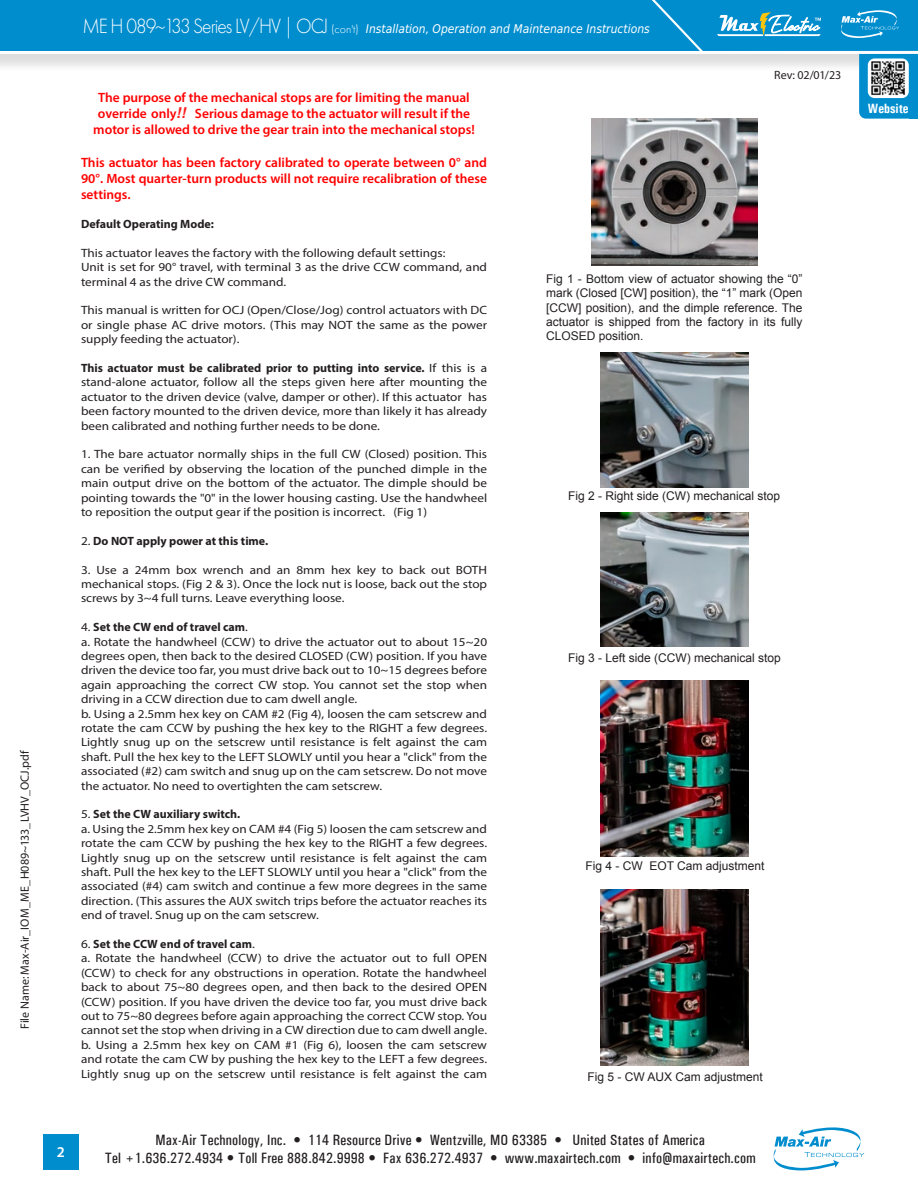
<style>
.page{position:relative;width:918px;height:1188px;background:#fff}
.page>*{position:absolute;margin:0;border:0;box-sizing:border-box;transform-origin:0 0}
.t1{font:500 condensed 15px/18px "Univers";letter-spacing:.01em;color:#231f20;text-align:center}
.t2{font:600 15px "Myriad Pro";color:#fff}
.t3{font:600 13.5px/16.2px "Myriad Pro";color:#f00;text-align:center}
.t4{font:700 condensed 13.5px "Univers";color:#fff}
.t5{font:12px/14.4px "Myriad Pro";color:#231f20;text-align:justify;scale:1.1 1}
.t6{font:12px/14.4px "Arial";color:#231f20;text-align:justify}
.t7{font:700 12px "Myriad Pro";color:#231f20}
.Heading2{font:italic 12px "DejaVu Sans Condensed";color:#fff}
.t8{font:12px "Myriad Pro";color:#231f20}
.s1{font-family:"Futura PT";font-weight:300;font-style:normal;font-size:21.45px}
.s2{font-family:"Futura PT";font-weight:300;font-style:normal}
.s3{font-family:"Arial";font-weight:700;font-style:italic;font-size:15px;color:#fc1f20}
.s4{font-weight:700}
.s5{font-weight:400}
</style>
<div class="page">
<div style="left:0;top:0;width:918px;height:73px;background:#231f20;opacity:.15"></div>
<div style="left:0;top:0;width:546px;height:54px;background:#008dce"></div>
<div style="left:859px;top:38px;width:59px;height:81px;background:#008dce;border-radius:7px"></div>
<img style="left:868px;top:58px;width:41px;height:40px">
<div style="left:909px;top:39px;width:9px;height:80px;background:#008dce"></div>
<svg style="left:546px;top:0;width:372px;height:56px"></svg>
<svg style="left:774px;top:1128px;width:90px;height:42px"></svg>
<div style="left:43px;top:1134px;width:35px;height:35px;background:#008dce"></div>
<img style="left:592px;top:119px;width:166px;height:147px">
<img style="left:601px;top:680px;width:148px;height:176px">
<img style="left:601px;top:890px;width:148px;height:176px">
<img style="left:601px;top:512px;width:148px;height:135px">
<img style="left:601px;top:353px;width:148px;height:135px">
<p class="t8" style="left:17px;top:1029px;width:281px;rotate:-90deg">File Name: Max-Air_IOM_ME_H089~133_LVHV_OCJ.pdf</p>
<p class="Heading2" style="left:82px;top:20px;width:569px"><span class="s1">ME H 089~133 Series LV/HV | OCJ</span> <span class="s2">(con't)</span> Installation, Operation and Maintenance Instructions</p>
<p class="t8" style="left:774px;top:67px;width:69px">Rev: 02/01/23</p>
<p class="t3" style="left:93px;top:89px;width:383px">The purpose of the mechanical stops are for limiting the manual override only<span class="s3">!!</span> Serious damage to the actuator will result if the motor is allowed to drive the gear train into the mechanical stops!</p>
<p class="t3" style="left:81px;top:154px;width:408px;text-align:justify">This actuator has been factory calibrated to operate between 0° and 90°. Most quarter-turn products will not require recalibration of these settings.</p>
<p class="t7" style="left:81px;top:216px;width:135px">Default Operating Mode:</p>
<p class="t5" style="left:81px;top:245px;width:333px">This actuator leaves the factory with the following default settings:</p>
<p class="t5" style="left:81px;top:260px;width:371px">Unit is set for 90° travel, with terminal 3 as the drive CCW command, and terminal 4 as the drive CW command.</p>
<p class="t5" style="left:81px;top:303px;width:371px">This manual is written for OCJ (Open/Close/Jog) control actuators with DC or single phase AC drive motors. (This may NOT the same as the power supply feeding the actuator).</p>
<p class="t5" style="left:81px;top:361px;width:371px"><span class="s4">This actuator must be calibrated prior to putting into service.</span> If this is a stand-alone actuator, follow all the steps given here after mounting the actuator to the driven device (valve, damper or other). If this actuator has been factory mounted to the driven device, more than likely it has already been calibrated and nothing further needs to be done.</p>
<p class="t5" style="left:81px;top:447px;width:371px">1. The bare actuator normally ships in the full CW (Closed) position. This can be verified by observing the location of the punched dimple in the main output drive on the bottom of the actuator. The dimple should be pointing towards the "0" in the lower housing casting. Use the handwheel to reposition the output gear if the position is incorrect. (Fig 1)</p>
<p class="t7" style="left:81px;top:533px;width:189px"><span class="s5">2.</span> Do NOT apply power at this time.</p>
<p class="t5" style="left:81px;top:562px;width:371px">3. Use a 24mm box wrench and an 8mm hex key to back out BOTH mechanical stops. (Fig 2 &amp; 3). Once the lock nut is loose, back out the stop screws by 3~4 full turns. Leave everything loose.</p>
<p class="t7" style="left:81px;top:619px;width:169px"><span class="s5">4.</span> Set the CW end of travel cam<span class="s5">.</span></p>
<p class="t5" style="left:81px;top:634px;width:371px">a. Rotate the handwheel (CCW) to drive the actuator out to about 15~20 degrees open, then back to the desired CLOSED (CW) position. If you have driven the device too far, you must drive back out to 10~15 degrees before again approaching the correct CW stop. You cannot set the stop when driving in a CCW direction due to cam dwell angle.</p>
<p class="t5" style="left:81px;top:706px;width:371px">b. Using a 2.5mm hex key on CAM #2 (Fig 4), loosen the cam setscrew and rotate the cam CCW by pushing the hex key to the RIGHT a few degrees.<br>Lightly snug up on the setscrew until resistance is felt against the cam shaft. Pull the hex key to the LEFT SLOWLY until you hear a "click" from the associated (#2) cam switch and snug up on the cam setscrew. Do not move the actuator. No need to overtighten the cam setscrew.</p>
<p class="t7" style="left:81px;top:807px;width:161px"><span class="s5">5.</span> Set the CW auxiliary switch.</p>
<p class="t5" style="left:81px;top:821px;width:371px">a. Using the 2.5mm hex key on CAM #4 (Fig 5) loosen the cam setscrew and rotate the cam CCW by pushing the hex key to the RIGHT a few degrees.<br>Lightly snug up on the setscrew until resistance is felt against the cam shaft. Pull the hex key to the LEFT SLOWLY until you hear a "click" from the associated (#4) cam switch and continue a few more degrees in the same direction. (This assures the AUX switch trips before the actuator reaches its end of travel. Snug up on the cam setscrew.</p>
<p class="t7" style="left:81px;top:936px;width:175px"><span class="s5">6.</span> Set the CCW end of travel cam<span class="s5">.</span></p>
<p class="t5" style="left:81px;top:951px;width:371px">a. Rotate the handwheel (CCW) to drive the actuator out to full OPEN (CCW) to check for any obstructions in operation. Rotate the handwheel back to about 75~80 degrees open, and then back to the desired OPEN (CCW) position. If you have driven the device too far, you must drive back out to 75~80 degrees before again approaching the correct CCW stop. You cannot set the stop when driving in a CW direction due to cam dwell angle.</p>
<p class="t5" style="left:81px;top:1037px;width:371px">b. Using a 2.5mm hex key on CAM #1 (Fig 6), loosen the cam setscrew and rotate the cam CW by pushing the hex key to the LEFT a few degrees.<br>Lightly snug up on the setscrew until resistance is felt against the cam</p>
<p class="t6" style="left:546px;top:272px;width:258px">Fig 1 - Bottom view of actuator showing the “0” mark (Closed [CW] position), the “1” mark (Open [CCW] position), and the dimple reference. The actuator is shipped from the factory in its fully CLOSED position.</p>
<p class="t6" style="left:568px;top:489px;width:214px">Fig 2 - Right side (CW) mechanical stop</p>
<p class="t6" style="left:568px;top:651px;width:214px">Fig 3 - Left side (CCW) mechanical stop</p>
<p class="t6" style="left:585px;top:859px;width:181px">Fig 4 - CW EOT Cam adjustment</p>
<p class="t6" style="left:587px;top:1070px;width:177px">Fig 5 - CW AUX Cam adjustment</p>
<p class="t2" style="left:57px;top:1143px;width:10px">2</p>
<p class="t1" style="left:105px;top:1131px;width:652px">Max-Air Technology, Inc. • 114 Resource Drive • Wentzville, MO 63385 • United States of America<br>Tel +1.636.272.4934 • Toll Free 888.842.9998 • Fax 636.272.4937 • www.maxairtech.com • info@maxairtech.com</p>
<p class="t4" style="left:868px;top:100px;width:42px">Website</p>
</div>
